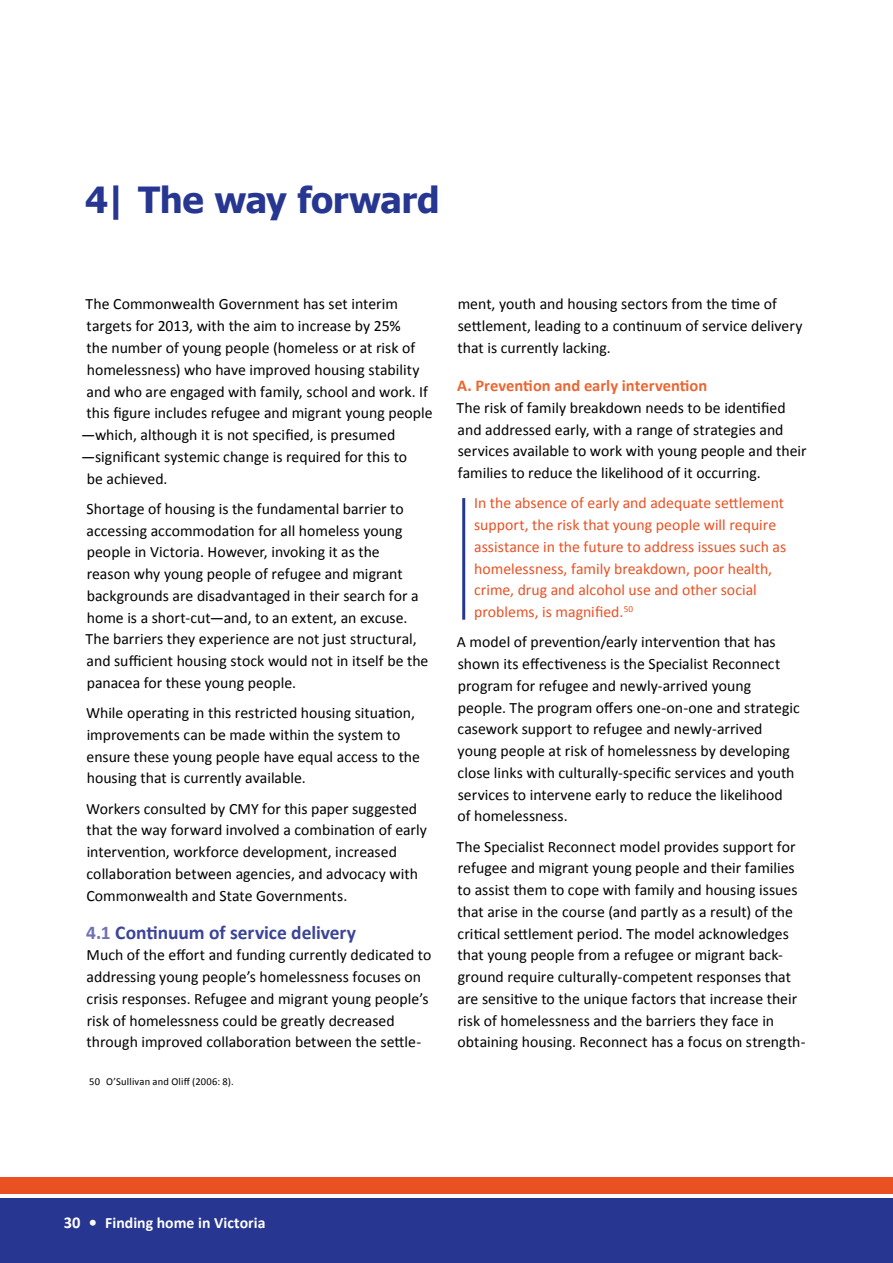
<style>
.page{position:relative;width:893px;height:1263px;background:#fff}
.page>*{position:absolute;margin:0;border:0;box-sizing:border-box;transform-origin:0 0}
.t1{font:700 36px "Tahoma";letter-spacing:-.01em;color:#273691}
.t2{font:700 19.5px "Calibri";letter-spacing:-.005em;color:#3b4498}
.t3{font:700 16.5px "Calibri";color:#ec6531}
.t4{font:15.75px/21.8px "Calibri";color:#000}
.t5{font:15.75px/21.8px "Calibri";color:#e95123}
.t6{font:700 15.75px "Calibri";color:#fff}
.t7{font:10.5px "Calibri";letter-spacing:.015em;color:#000}
.s1{color:#7271b2}
.s2{font-size:16.5px}
</style>
<div class="page">
<div style="left:0;top:1177px;width:893px;height:16px;background:#e95123"></div>
<div style="left:0;top:1198px;width:893px;height:65px;background:#273691"></div>
<hr style="left:462px;top:498px;width:3px;height:122px;background:#273691">
<h1 class="t1" style="left:85px;top:174px;width:356px">4| The way forward</h1>
<p class="t4" style="left:86px;top:293px;width:314px">The Commonwealth Government has set interim</p>
<p class="t4" style="left:87px;top:314px;width:316px">targets for 2013, with the aim to increase by 25%</p>
<p class="t4" style="left:87px;top:336px;width:330px">the number of young people (homeless or at risk of</p>
<p class="t4" style="left:87px;top:358px;width:334px">homelessness) who have improved housing stability</p>
<p class="t4" style="left:87px;top:380px;width:343px">and who are engaged with family, school and work. If</p>
<p class="t4" style="left:87px;top:401px;width:348px">this figure includes refugee and migrant young people</p>
<p class="t4" style="left:81px;top:423px;width:316px">—which, although it is not specified, is presumed</p>
<p class="t4" style="left:81px;top:445px;width:328px">—significant systemic change is required for this to</p>
<p class="t4" style="left:87px;top:467px;width:82px">be achieved.</p>
<p class="t4" style="left:86px;top:497px;width:344px">Shortage of housing is the fundamental barrier to accessing accommodation for all homeless young people in Victoria. However, invoking it as the<br>reason why young people of refugee and migrant backgrounds are disadvantaged in their search for a home is a short-cut—and, to an extent, an excuse.<br>The barriers they experience are not just structural, and sufficient housing stock would not in itself be the panacea for these young people.</p>
<p class="t4" style="left:86px;top:701px;width:335px">While operating in this restricted housing situation, improvements can be made within the system to ensure these young people have equal access to the housing that is currently available.</p>
<p class="t4" style="left:86px;top:797px;width:342px">Workers consulted by CMY for this paper suggested that the way forward involved a combination of early intervention, workforce development, increased collaboration between agencies, and advocacy with Commonwealth and State Governments.</p>
<p class="t2" style="left:86px;top:920px;width:271px"><span class="s1">4.1</span> Continuum of service delivery</p>
<p class="t4" style="left:87px;top:943px;width:346px">Much of the effort and funding currently dedicated to addressing young people’s homelessness focuses on crisis responses. Refugee and migrant young people’s risk of homelessness could be greatly decreased through improved collaboration between the settle-</p>
<p class="t7" style="left:89px;top:1075px;width:146px">50 O’Sullivan and Oliff (2006: 8).</p>
<p class="t4" style="left:458px;top:293px;width:346px">ment, youth and housing sectors from the time of settlement, leading to a continuum of service delivery that is currently lacking.</p>
<p class="t3" style="left:457px;top:375px;width:252px">A. Prevention and early intervention</p>
<p class="t4" style="left:457px;top:396px;width:352px">The risk of family breakdown needs to be identified and addressed early, with a range of strategies and services available to work with young people and their families to reduce the likelihood of it occurring.</p>
<p class="t5" style="left:474px;top:491px;width:314px">In the absence of early and adequate settlement support, the risk that young people will require assistance in the future to address issues such as homelessness, family breakdown, poor health, crime, drug and alcohol use and other social problems, is magnified.<sup>50</sup></p>
<p class="t4" style="left:457px;top:630px;width:344px">A model of prevention/early intervention that has shown its effectiveness is the Specialist Reconnect program for refugee and newly-arrived young people. The program offers one-on-one and strategic casework support to refugee and newly-arrived young people at risk of homelessness by developing close links with culturally-specific services and youth services to intervene early to reduce the likelihood<br>of homelessness.</p>
<p class="t4" style="left:457px;top:835px;width:350px">The Specialist Reconnect model provides support for refugee and migrant young people and their families to assist them to cope with family and housing issues that arise in the course (and partly as a result) of the critical settlement period. The model acknowledges that young people from a refugee or migrant back&shy;ground require culturally-competent responses that are sensitive to the unique factors that increase their risk of homelessness and the barriers they face in obtaining housing. Reconnect has a focus on strength-</p>
<p class="t6" style="left:64px;top:1212px;width:203px"><span class="s2">30 •</span> Finding home in Victoria</p>
</div>
